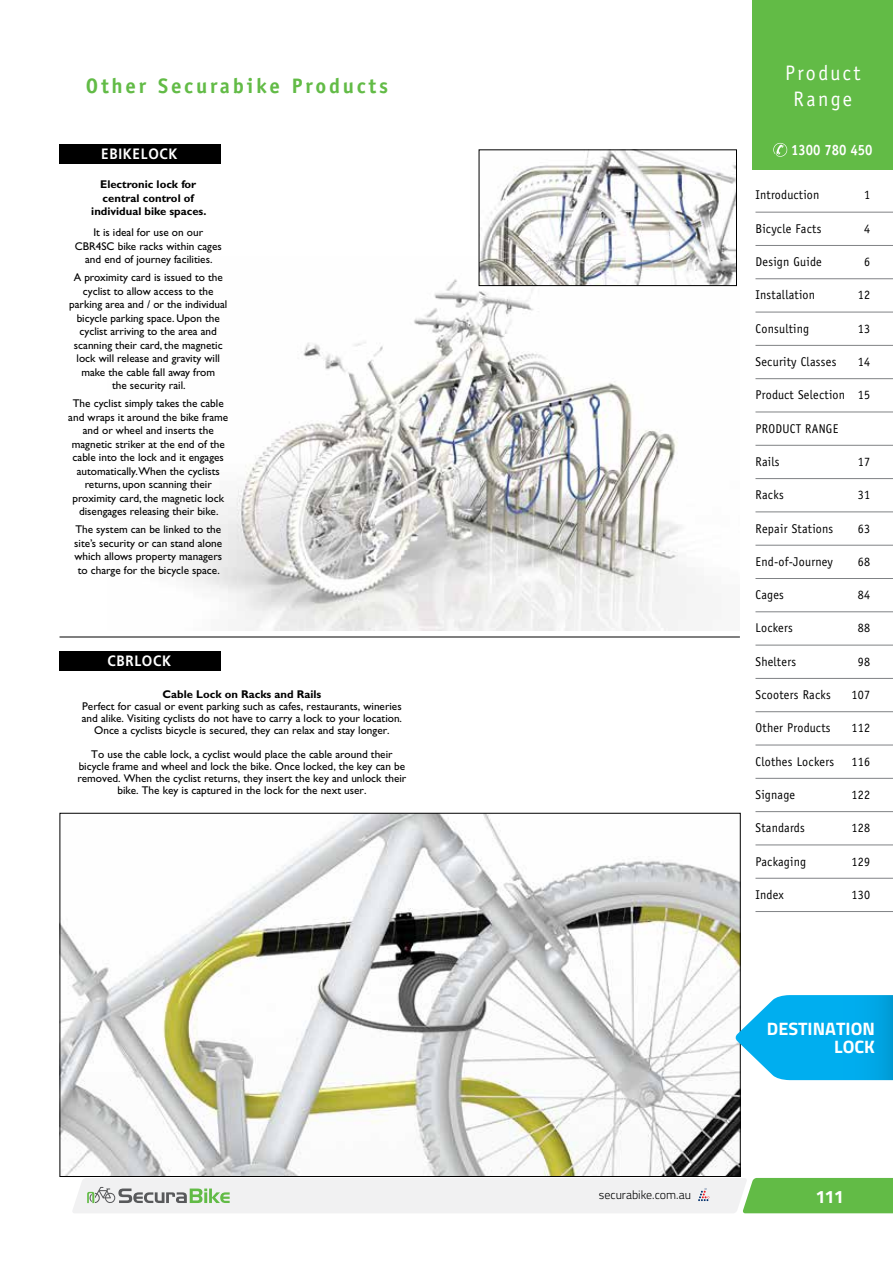
<style>
.page{position:relative;width:893px;height:1263px;background:#fff}
.page>*{position:absolute;margin:0;border:0;box-sizing:border-box;transform-origin:0 0}
.t1{font:700 21px "Officina Sans";letter-spacing:.135em;color:#62bb46}
.t2{font:21px/25.2px "Officina Sans";letter-spacing:.115em;color:#fff;text-align:center;scale:.95 1}
.t3{font:700 18px/18px "Titillium";color:#fff;text-align:right}
.t4{font:700 15px "Frutiger";letter-spacing:.055em;color:#fff;scale:.9 1}
.t5{font:700 15px "Officina Sans";color:#fff;scale:.88 1}
.t6{font:12.75px "Officina Sans";letter-spacing:.02em;color:#000;scale:.95 1}
.t7{font:300 12px "Titillium";color:#000}
.t8{font:11.25px/13.5px "Gill Sans";color:#000;text-align:center}
.t9{font:700 11.25px/13.5px "Gill Sans";color:#000;text-align:center}
</style>
<div class="page">
<div style="left:753px;top:0;width:140px;height:170px;background:#62bb46"></div>
<svg style="left:773px;top:143px;width:14px;height:14px"></svg>
<svg style="left:73px;top:1178px;width:820px;height:35px"></svg>
<hr style="left:0;top:0;width:1px;height:1263px;background:#ffe78f">
<hr style="left:755px;top:212px;width:138px;height:1px;background:#808285">
<hr style="left:755px;top:245px;width:138px;height:1px;background:#808285">
<hr style="left:755px;top:278px;width:138px;height:1px;background:#808285">
<hr style="left:755px;top:312px;width:138px;height:1px;background:#808285">
<hr style="left:755px;top:345px;width:138px;height:1px;background:#808285">
<hr style="left:755px;top:378px;width:138px;height:1px;background:#808285">
<hr style="left:755px;top:412px;width:138px;height:1px;background:#808285">
<hr style="left:755px;top:445px;width:138px;height:1px;background:#808285">
<hr style="left:755px;top:478px;width:138px;height:1px;background:#808285">
<hr style="left:755px;top:511px;width:138px;height:1px;background:#808285">
<hr style="left:755px;top:545px;width:138px;height:1px;background:#808285">
<hr style="left:755px;top:578px;width:138px;height:1px;background:#808285">
<hr style="left:755px;top:611px;width:138px;height:1px;background:#808285">
<hr style="left:755px;top:645px;width:138px;height:1px;background:#808285">
<hr style="left:755px;top:678px;width:138px;height:1px;background:#808285">
<hr style="left:755px;top:711px;width:138px;height:1px;background:#808285">
<hr style="left:755px;top:745px;width:138px;height:1px;background:#808285">
<hr style="left:755px;top:778px;width:138px;height:1px;background:#808285">
<hr style="left:755px;top:811px;width:138px;height:1px;background:#808285">
<hr style="left:755px;top:844px;width:138px;height:1px;background:#808285">
<hr style="left:755px;top:878px;width:138px;height:1px;background:#808285">
<hr style="left:755px;top:911px;width:138px;height:1px;background:#808285">
<div style="left:60px;top:652px;width:161px;height:19px;background:#000"></div>
<img style="left:62px;top:815px;width:677px;height:360px">
<hr style="left:60px;top:637px;width:680px;height:1px;background:#000">
<div style="left:60px;top:145px;width:161px;height:19px;background:#000"></div>
<img style="left:176px;top:257px;width:561px;height:373px">
<img style="left:481px;top:151px;width:254px;height:133px">
<div style="left:479px;top:149px;width:258px;height:137px;border:1px solid #000"></div>
<svg style="left:735px;top:995px;width:158px;height:85px;background:#20b5ec"></svg>
<h1 class="t1" style="left:86px;top:73px;width:304px">Other Securabike Products</h1>
<h3 class="t4" style="left:101px;top:145px;width:86px">EBIKELOCK</h3>
<p class="t9" style="left:91px;top:178px;width:117px">Electronic lock for central control of individual bike spaces.</p>
<p class="t8" style="left:75px;top:226px;width:149px">It is ideal for use on our<br>CBR4SC bike racks within cages and end of journey facilities.</p>
<p class="t8" style="left:69px;top:271px;width:160px">A proximity card is issued to the cyclist to allow access to the parking area and / or the individual bicycle parking space. Upon the cyclist arriving to the area and scanning their card, the magnetic lock will release and gravity will make the cable fall away from<br>the security rail.</p>
<p class="t8" style="left:68px;top:397px;width:161px">The cyclist simply takes the cable and wraps it around the bike frame and or wheel and inserts the magnetic striker at the end of the cable into the lock and it engages automatically.When the cyclists returns, upon scanning their proximity card, the magnetic lock disengages releasing their bike.</p>
<p class="t8" style="left:74px;top:523px;width:150px">The system can be linked to the site’s security or can stand alone which allows property managers to charge for the bicycle space.</p>
<h3 class="t4" style="left:108px;top:652px;width:72px">CBRLOCK</h3>
<p class="t9" style="left:163px;top:687px;width:160px">Cable Lock on Racks and Rails</p>
<p class="t8" style="left:82px;top:700px;width:322px;line-height:12px">Perfect for casual or event parking such as cafes, restaurants, wineries and alike. Visiting cyclists do not have to carry a lock to your location.<br>Once a cyclists bicycle is secured, they can relax and stay longer.</p>
<p class="t8" style="left:77px;top:748px;width:330px;line-height:12px">To use the cable lock, a cyclist would place the cable around their bicycle frame and wheel and lock the bike. Once locked, the key can be removed. When the cyclist returns, they insert the key and unlock their bike. The key is captured in the lock for the next user.</p>
<p class="t7" style="left:599px;top:1186px;width:94px">securabike.com.au</p>
<h1 class="t2" style="left:785px;top:61px;width:81px">Product<br>Range</h1>
<h3 class="t5" style="left:791px;top:140px;width:94px">1300 780 450</h3>
<p class="t6" style="left:755px;top:188px;width:69px">Introduction</p>
<p class="t6" style="left:864px;top:188px;width:8px">1</p>
<p class="t6" style="left:755px;top:221px;width:71px">Bicycle Facts</p>
<p class="t6" style="left:864px;top:221px;width:8px">4</p>
<p class="t6" style="left:755px;top:254px;width:71px">Design Guide</p>
<p class="t6" style="left:864px;top:254px;width:8px">6</p>
<p class="t6" style="left:755px;top:288px;width:64px">Installation</p>
<p class="t6" style="left:858px;top:288px;width:15px">12</p>
<p class="t6" style="left:755px;top:321px;width:58px">Consulting</p>
<p class="t6" style="left:858px;top:321px;width:15px">13</p>
<p class="t6" style="left:755px;top:354px;width:87px">Security Classes</p>
<p class="t6" style="left:858px;top:354px;width:15px">14</p>
<p class="t6" style="left:755px;top:387px;width:122px">Product Selection 15</p>
<p class="t6" style="left:755px;top:421px;width:89px">PRODUCT RANGE</p>
<p class="t6" style="left:755px;top:454px;width:27px">Rails</p>
<p class="t6" style="left:858px;top:454px;width:15px">17</p>
<p class="t6" style="left:755px;top:487px;width:31px">Racks</p>
<p class="t6" style="left:858px;top:487px;width:15px">31</p>
<p class="t6" style="left:755px;top:521px;width:83px">Repair Stations</p>
<p class="t6" style="left:858px;top:521px;width:15px">63</p>
<p class="t6" style="left:755px;top:554px;width:83px">End-of-Journey</p>
<p class="t6" style="left:858px;top:554px;width:15px">68</p>
<p class="t6" style="left:755px;top:587px;width:31px">Cages</p>
<p class="t6" style="left:858px;top:587px;width:15px">84</p>
<p class="t6" style="left:755px;top:621px;width:41px">Lockers</p>
<p class="t6" style="left:858px;top:621px;width:15px">88</p>
<p class="t6" style="left:755px;top:654px;width:44px">Shelters</p>
<p class="t6" style="left:858px;top:654px;width:15px">98</p>
<p class="t6" style="left:755px;top:687px;width:81px">Scooters Racks</p>
<p class="t6" style="left:852px;top:687px;width:21px">107</p>
<p class="t6" style="left:755px;top:720px;width:81px">Other Products</p>
<p class="t6" style="left:852px;top:720px;width:21px">112</p>
<p class="t6" style="left:755px;top:754px;width:84px">Clothes Lockers</p>
<p class="t6" style="left:852px;top:754px;width:21px">116</p>
<p class="t6" style="left:755px;top:787px;width:43px">Signage</p>
<p class="t6" style="left:852px;top:787px;width:21px">122</p>
<p class="t6" style="left:755px;top:820px;width:54px">Standards</p>
<p class="t6" style="left:852px;top:820px;width:21px">128</p>
<p class="t6" style="left:755px;top:854px;width:55px">Packaging</p>
<p class="t6" style="left:852px;top:854px;width:21px">129</p>
<p class="t6" style="left:755px;top:887px;width:31px">Index</p>
<p class="t6" style="left:852px;top:887px;width:21px">130</p>
<h2 class="t3" style="left:767px;top:1019px;width:110px">DESTINATION<br>LOCK</h2>
<h2 class="t3" style="left:815px;top:1186px;width:30px">111</h2>
</div>
